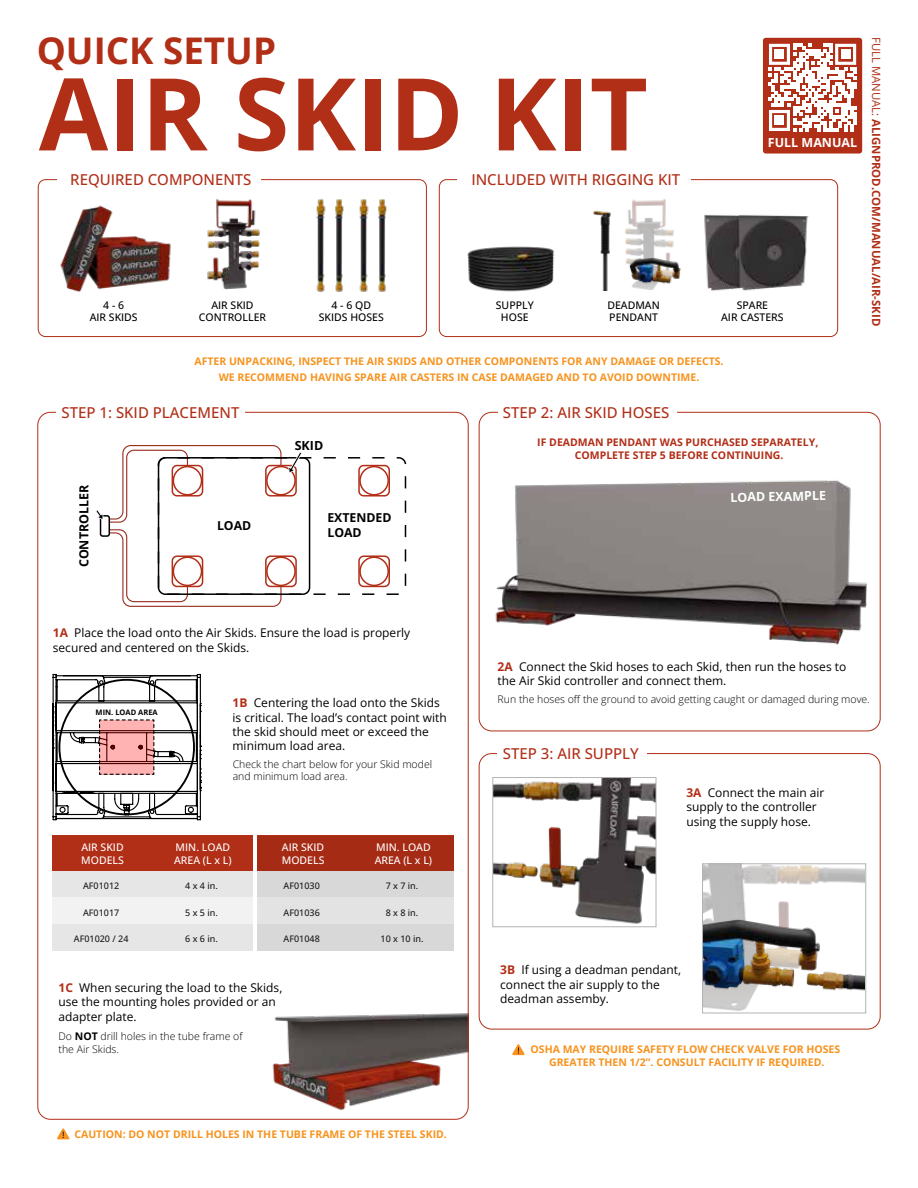
<style>
.page{position:relative;width:918px;height:1188px;background:#fff}
.page>*{position:absolute;margin:0;border:0;box-sizing:border-box;transform-origin:0 0}
.t1{font:700 100.5px "Open Sans";color:#b12e17}
.t2{font:700 36.75px "Open Sans";color:#b12e17}
.t3{font:500 15px "Open Sans";color:#b12e17}
.t4{font:700 12.45px "Open Sans";color:#fff}
.t5{font:700 12.45px "Open Sans";color:#000}
.t6{font:700 12.3px/14.7px "Open Sans";color:#000}
.t7{font:12px/14.4px "Open Sans";color:#000}
.t8{font:700 11.4px "Open Sans";color:#b12e17}
.t9{font:700 10.5px/16.4px "Open Sans";color:#f7931e;text-align:center}
.t10{font:300 10.5px/12.6px "Open Sans";color:#000}
.t11{font:500 10.5px/12.6px "Open Sans";color:#000;text-align:center}
.t12{font:700 10.5px/12.6px "Open Sans";color:#b12e17;text-align:center}
.t13{font:500 10.5px/12.6px "Open Sans";color:#fff}
.t14{font:500 9px "Open Sans";color:#1a1a1a}
.t15{font:700 7.5px "Open Sans";color:#000}
.s1{font-weight:400}
.s2{font-weight:700;color:#b12e17}
.s3{font-weight:700}
</style>
<div class="page">
<img style="left:272px;top:1013px;width:195px;height:105px">
<img style="left:487px;top:411px;width:393px;height:321px">
<img style="left:478px;top:779px;width:178px;height:149px">
<div style="left:38px;top:179px;width:389px;height:158px;border:1px solid #b12e17;border-radius:7px"></div>
<div style="left:57px;top:168px;width:204px;height:24px;background:#fff"></div>
<div style="left:439px;top:179px;width:399px;height:158px;border:1px solid #b12e17;border-radius:7px"></div>
<div style="left:458px;top:168px;width:233px;height:24px;background:#fff"></div>
<div style="left:498px;top:400px;width:178px;height:24px;background:#fff"></div>
<div style="left:52px;top:836px;width:402px;height:35px;background:#b12e17"></div>
<div style="left:52px;top:871px;width:402px;height:27px;background:#e6e6e6"></div>
<div style="left:52px;top:898px;width:402px;height:26px;background:#f2f2f2"></div>
<div style="left:52px;top:924px;width:402px;height:27px;background:#e6e6e6"></div>
<svg style="left:57px;top:1128px;width:13px;height:11px"></svg>
<svg style="left:512px;top:1044px;width:13px;height:11px"></svg>
<svg style="left:256px;top:836px;width:198px;height:115px;fill:#d8d8d8"></svg>
<div style="left:358px;top:465px;width:32px;height:32px;border:2px solid #b12e17;border-radius:5px"></div>
<svg style="left:359px;top:466px;width:30px;height:29px"></svg>
<div style="left:265px;top:555px;width:32px;height:32px;border:2px solid #b12e17;border-radius:5px"></div>
<svg style="left:110px;top:529px;width:186px;height:78px"></svg>
<div style="left:358px;top:555px;width:32px;height:32px;border:2px solid #b12e17;border-radius:5px"></div>
<svg style="left:359px;top:557px;width:30px;height:29px"></svg>
<div style="left:158px;top:457px;width:248px;height:138px;border:2px dashed #000;border-radius:7px"></div>
<div style="left:100px;top:515px;width:10px;height:22px;border:2px solid #000;border-radius:2px"></div>
<svg style="left:96px;top:445px;width:206px;height:78px"></svg>
<svg style="left:52px;top:673px;width:150px;height:148px"></svg>
<div style="left:474px;top:778px;width:19px;height:106px;background:#fff"></div>
<img style="left:704px;top:865px;width:163px;height:148px">
<img style="left:704px;top:894px;width:163px;height:117px">
<div style="left:866px;top:861px;width:16px;height:140px;background:#fff"></div>
<div style="left:702px;top:863px;width:164px;height:150px;border:1px solid #b3b3b3"></div>
<div style="left:479px;top:753px;width:402px;height:276px;border:1px solid #b12e17;border-radius:13px"></div>
<div style="left:498px;top:742px;width:149px;height:23px;background:#fff"></div>
<hr style="left:253px;top:829px;width:3px;height:140px;background:#fff">
<img style="left:706px;top:215px;width:103px;height:76px">
<img style="left:593px;top:199px;width:113px;height:92px">
<img style="left:207px;top:199px;width:53px;height:91px">
<img style="left:60px;top:205px;width:111px;height:88px">
<img style="left:467px;top:246px;width:88px;height:46px">
<img style="left:316px;top:199px;width:6px;height:93px">
<img style="left:322px;top:195px;width:119px;height:100px">
<div style="left:492px;top:777px;width:164px;height:150px;border:1px solid #b3b3b3"></div>
<div style="left:763px;top:38px;width:99px;height:116px;background:#b12e17;border-radius:3px"></div>
<svg style="left:769px;top:44px;width:87px;height:87px"></svg>
<div style="left:775px;top:50px;width:9px;height:9px;background:#fff"></div>
<div style="left:841px;top:50px;width:9px;height:9px;background:#fff"></div>
<div style="left:775px;top:116px;width:9px;height:9px;background:#fff"></div>
<h2 class="t2" style="left:37px;top:37px;width:241px">QUICK SETUP</h2>
<h1 class="t1" style="left:39px;top:78px;width:611px">AIR SKID KIT</h1>
<p class="t3" style="left:70px;top:174px;width:183px">REQUIRED COMPONENTS</p>
<p class="t3" style="left:471px;top:174px;width:210px">INCLUDED WITH RIGGING KIT</p>
<p class="t4" style="left:768px;top:138px;width:91px">FULL MANUAL</p>
<p class="t11" style="left:90px;top:299px;width:49px">4 - 6<br>AIR SKIDS</p>
<p class="t11" style="left:199px;top:299px;width:69px">AIR SKID<br>CONTROLLER</p>
<p class="t11" style="left:319px;top:299px;width:66px">4 - 6 QD<br>SKIDS HOSES</p>
<p class="t11" style="left:496px;top:299px;width:39px">SUPPLY<br>HOSE</p>
<p class="t11" style="left:607px;top:299px;width:54px;text-align:left">DEADMAN<br>PENDANT</p>
<p class="t11" style="left:721px;top:299px;width:64px">SPARE<br>AIR CASTERS</p>
<p class="t9" style="left:194px;top:354px;width:531px">AFTER UNPACKING, INSPECT THE AIR SKIDS AND OTHER COMPONENTS FOR ANY DAMAGE OR DEFECTS.<br>WE RECOMMEND HAVING SPARE AIR CASTERS IN CASE DAMAGED AND TO AVOID DOWNTIME.</p>
<p class="t3" style="left:62px;top:407px;width:179px">STEP 1: SKID PLACEMENT</p>
<p class="t5" style="left:295px;top:441px;width:30px">SKID</p>
<p class="t5" style="left:80px;top:567px;width:84px;rotate:-90deg">CONTROLLER</p>
<p class="t6" style="left:217px;top:519px;width:36px">LOAD</p>
<p class="t6" style="left:327px;top:511px;width:66px">EXTENDED<br>LOAD</p>
<p class="t3" style="left:503px;top:407px;width:168px">STEP 2: AIR SKID HOSES</p>
<p class="t12" style="left:537px;top:437px;width:283px">IF DEADMAN PENDANT WAS PURCHASED SEPARATELY,<br>COMPLETE STEP 5 BEFORE CONTINUING.</p>
<p class="t4" style="left:730px;top:493px;width:97px;rotate:-1deg">LOAD EXAMPLE</p>
<p class="t8" style="left:880px;top:37px;width:291px;rotate:90deg"><span class="s1">FULL MANUAL:</span> ALIGNPROD.COM/MANUAL/AIR-SKID</p>
<p class="t7" style="left:53px;top:627px;width:359px"><span class="s2">1A</span> Place the load onto the Air Skids. Ensure the load is properly secured and centered on the Skids.</p>
<p class="t15" style="left:96px;top:710px;width:64px">MIN. LOAD AREA</p>
<p class="t7" style="left:233px;top:697px;width:216px"><span class="s2">1B</span> Centering the load onto the Skids is critical. The load’s contact point with the skid should meet or exceed the minimum load area.</p>
<p class="t10" style="left:233px;top:757px;width:201px">Check the chart below for your Skid model and minimum load area.</p>
<p class="t13" style="left:81px;top:842px;width:44px">AIR SKID<br>MODELS</p>
<p class="t13" style="left:174px;top:842px;width:59px">MIN. LOAD<br>AREA (L x L)</p>
<p class="t14" style="left:83px;top:882px;width:38px">AF01012</p>
<p class="t14" style="left:185px;top:882px;width:34px">4 x 4 in.</p>
<p class="t14" style="left:83px;top:909px;width:38px">AF01017</p>
<p class="t14" style="left:185px;top:909px;width:34px">5 x 5 in.</p>
<p class="t14" style="left:74px;top:935px;width:56px">AF01020 / 24</p>
<p class="t14" style="left:185px;top:935px;width:34px">6 x 6 in.</p>
<p class="t13" style="left:282px;top:842px;width:44px">AIR SKID<br>MODELS</p>
<p class="t13" style="left:375px;top:842px;width:59px">MIN. LOAD<br>AREA (L x L)</p>
<p class="t14" style="left:284px;top:882px;width:38px">AF01030</p>
<p class="t14" style="left:386px;top:882px;width:34px">7 x 7 in.</p>
<p class="t14" style="left:284px;top:909px;width:38px">AF01036</p>
<p class="t14" style="left:386px;top:909px;width:34px">8 x 8 in.</p>
<p class="t14" style="left:284px;top:935px;width:38px">AF01048</p>
<p class="t14" style="left:381px;top:935px;width:44px">10 x 10 in.</p>
<p class="t7" style="left:59px;top:982px;width:225px"><span class="s2">1C</span> When securing the load to the Skids, use the mounting holes provided or an adapter plate.</p>
<p class="t10" style="left:59px;top:1030px;width:186px">Do <span class="s3">NOT</span> drill holes in the tube frame of the Air Skids.</p>
<p class="t9" style="left:74px;top:1127px;width:374px">CAUTION: DO NOT DRILL HOLES IN THE TUBE FRAME OF THE STEEL SKID.</p>
<p class="t7" style="left:498px;top:661px;width:350px"><span class="s2">2A</span> Connect the Skid hoses to each Skid, then run the hoses to the Air Skid controller and connect them.</p>
<p class="t10" style="left:498px;top:692px;width:374px">Run the hoses off the ground to avoid getting caught or damaged during move.</p>
<p class="t3" style="left:503px;top:748px;width:138px">STEP 3: AIR SUPPLY</p>
<p class="t7" style="left:686px;top:787px;width:140px"><span class="s2">3A</span> Connect the main air supply to the controller using the supply hose.</p>
<p class="t7" style="left:500px;top:964px;width:183px"><span class="s2">3B</span> If using a deadman pendant, connect the air supply to the deadman assemby.</p>
<p class="t9" style="left:531px;top:1044px;width:311px;line-height:12.6px">OSHA MAY REQUIRE SAFETY FLOW CHECK VALVE FOR HOSES<br>GREATER THEN 1/2”. CONSULT FACILITY IF REQUIRED.</p>
</div>
